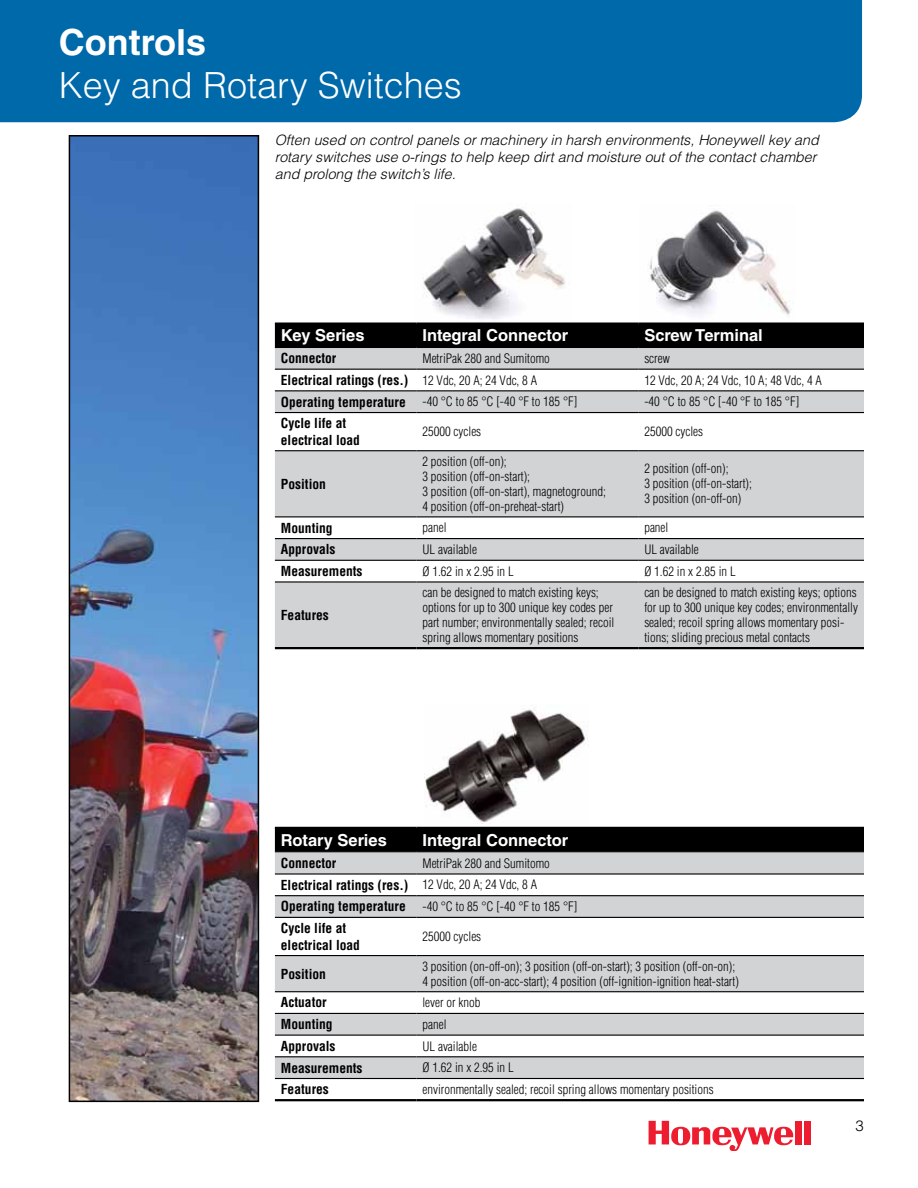
<style>
.page{position:relative;width:918px;height:1188px;background:#fff}
.page>*{position:absolute;margin:0;border:0;box-sizing:border-box;transform-origin:0 0}
.t1{font:300 36px "Helvetica LT Std";color:#fff}
.t2{font:700 36px "Helvetica LT Std";color:#fff}
.t3{font:700 16.5px "Helvetica LT Std";color:#fff}
.t4{font:300 15px "Helvetica LT Std";color:#000}
.t5{font:italic 300 14.25px/17.1px "Helvetica LT Std";color:#000}
.t6{font:700 condensed 13.5px/16.5px "Helvetica LT Std";color:#000}
.t7{font:300 condensed 12.75px/15px "Helvetica LT Std";color:#000}
.s1{font-weight:300;font-size:12.75px}
.s2{font-weight:700;font-size:13.5px}
</style>
<div class="page">
<svg style="left:649px;top:1121px;width:161px;height:30px"></svg>
<img style="left:648px;top:210px;width:142px;height:105px">
<img style="left:423px;top:208px;width:143px;height:112px">
<div style="left:0;top:0;width:862px;height:122px;background:#0069aa"></div>
<div style="left:275px;top:325px;width:589px;height:22px;background:#000"></div>
<svg style="left:275px;top:348px;width:589px;height:299px;fill:#d1d3d4"></svg>
<hr style="left:275px;top:347px;width:141px;height:1px;background:#000">
<hr style="left:416px;top:347px;width:222px;height:1px;background:#000">
<hr style="left:638px;top:347px;width:226px;height:1px;background:#000">
<hr style="left:275px;top:322px;width:141px;height:3px;background:#000">
<hr style="left:416px;top:322px;width:222px;height:3px;background:#000">
<hr style="left:638px;top:322px;width:226px;height:3px;background:#000">
<hr style="left:275px;top:647px;width:141px;height:2px;background:#000">
<hr style="left:416px;top:647px;width:222px;height:2px;background:#000">
<hr style="left:638px;top:647px;width:226px;height:2px;background:#000">
<hr style="left:275px;top:560px;width:141px;height:1px;background:#000">
<hr style="left:416px;top:560px;width:222px;height:1px;background:#000">
<hr style="left:638px;top:560px;width:226px;height:1px;background:#000">
<hr style="left:275px;top:581px;width:141px;height:2px;background:#000">
<hr style="left:416px;top:581px;width:222px;height:2px;background:#000">
<hr style="left:638px;top:581px;width:226px;height:2px;background:#000">
<hr style="left:275px;top:369px;width:141px;height:1px;background:#000">
<hr style="left:416px;top:369px;width:222px;height:1px;background:#000">
<hr style="left:638px;top:369px;width:226px;height:1px;background:#000">
<hr style="left:275px;top:390px;width:141px;height:1px;background:#000">
<hr style="left:416px;top:390px;width:222px;height:1px;background:#000">
<hr style="left:638px;top:390px;width:226px;height:1px;background:#000">
<hr style="left:275px;top:412px;width:141px;height:1px;background:#000">
<hr style="left:416px;top:412px;width:222px;height:1px;background:#000">
<hr style="left:638px;top:412px;width:226px;height:1px;background:#000">
<hr style="left:275px;top:450px;width:141px;height:1px;background:#000">
<hr style="left:416px;top:450px;width:222px;height:1px;background:#000">
<hr style="left:638px;top:450px;width:226px;height:1px;background:#000">
<hr style="left:275px;top:516px;width:141px;height:1px;background:#000">
<hr style="left:416px;top:516px;width:222px;height:1px;background:#000">
<hr style="left:638px;top:516px;width:226px;height:1px;background:#000">
<hr style="left:275px;top:538px;width:141px;height:1px;background:#000">
<hr style="left:416px;top:538px;width:222px;height:1px;background:#000">
<hr style="left:638px;top:538px;width:226px;height:1px;background:#000">
<img style="left:72px;top:138px;width:184px;height:961px">
<div style="left:69px;top:135px;width:190px;height:967px;border:2px solid #000"></div>
<div style="left:275px;top:829px;width:589px;height:22px;background:#000"></div>
<svg style="left:275px;top:852px;width:589px;height:226px;fill:#d1d3d4"></svg>
<hr style="left:275px;top:851px;width:141px;height:1px;background:#000">
<hr style="left:416px;top:851px;width:448px;height:1px;background:#000">
<hr style="left:275px;top:827px;width:141px;height:2px;background:#000">
<hr style="left:416px;top:827px;width:448px;height:2px;background:#000">
<hr style="left:275px;top:1099px;width:141px;height:2px;background:#000">
<hr style="left:416px;top:1099px;width:448px;height:2px;background:#000">
<hr style="left:275px;top:873px;width:141px;height:2px;background:#000">
<hr style="left:416px;top:873px;width:448px;height:2px;background:#000">
<hr style="left:275px;top:895px;width:141px;height:1px;background:#000">
<hr style="left:416px;top:895px;width:448px;height:1px;background:#000">
<hr style="left:275px;top:917px;width:141px;height:1px;background:#000">
<hr style="left:416px;top:917px;width:448px;height:1px;background:#000">
<hr style="left:275px;top:955px;width:141px;height:1px;background:#000">
<hr style="left:416px;top:955px;width:448px;height:1px;background:#000">
<hr style="left:275px;top:991px;width:141px;height:1px;background:#000">
<hr style="left:416px;top:991px;width:448px;height:1px;background:#000">
<hr style="left:275px;top:1013px;width:141px;height:1px;background:#000">
<hr style="left:416px;top:1013px;width:448px;height:1px;background:#000">
<hr style="left:275px;top:1035px;width:141px;height:1px;background:#000">
<hr style="left:416px;top:1035px;width:448px;height:1px;background:#000">
<hr style="left:275px;top:1056px;width:141px;height:1px;background:#000">
<hr style="left:416px;top:1056px;width:448px;height:1px;background:#000">
<hr style="left:275px;top:1078px;width:141px;height:1px;background:#000">
<hr style="left:416px;top:1078px;width:448px;height:1px;background:#000">
<img style="left:424px;top:709px;width:165px;height:113px">
<h1 class="t2" style="left:59px;top:20px;width:149px">Controls</h1>
<h1 class="t1" style="left:59px;top:63px;width:404px">Key and Rotary Switches</h1>
<p class="t5" style="left:275px;top:132px;width:545px">Often used on control panels or machinery in harsh environments, Honeywell key and rotary switches use o-rings to help keep dirt and moisture out of the contact chamber and prolong the switch’s life.</p>
<p class="t3" style="left:281px;top:326px;width:85px">Key Series</p>
<p class="t3" style="left:422px;top:326px;width:147px">Integral Connector</p>
<p class="t3" style="left:644px;top:326px;width:120px">Screw Terminal</p>
<p class="t6" style="left:281px;top:350px;width:57px">Connector</p>
<p class="t7" style="left:422px;top:351px;width:129px">MetriPak 280 and Sumitomo</p>
<p class="t7" style="left:644px;top:351px;width:27px">screw</p>
<p class="t6" style="left:281px;top:372px;width:258px">Electrical ratings (res.) <span class="s1">12 Vdc, 20 A; 24 Vdc, 8 A</span></p>
<p class="t7" style="left:644px;top:372px;width:179px">12 Vdc, 20 A; 24 Vdc, 10 A; 48 Vdc, 4 A</p>
<p class="t7" style="left:281px;top:394px;width:298px"><span class="s2">Operating temperature</span> -40 °C to 85 °C [-40 °F to 185 °F]</p>
<p class="t7" style="left:644px;top:394px;width:156px">-40 °C to 85 °C [-40 °F to 185 °F]</p>
<p class="t6" style="left:281px;top:415px;width:81px">Cycle life at electrical load</p>
<p class="t7" style="left:422px;top:424px;width:60px">25000 cycles</p>
<p class="t7" style="left:644px;top:424px;width:60px">25000 cycles</p>
<p class="t6" style="left:281px;top:475px;width:47px">Position</p>
<p class="t7" style="left:422px;top:454px;width:185px">2 position (off-on);<br>3 position (off-on-start);<br>3 position (off-on-start), magnetoground;<br>4 position (off-on-preheat-start)</p>
<p class="t7" style="left:644px;top:461px;width:109px">2 position (off-on);<br>3 position (off-on-start);<br>3 position (on-off-on)</p>
<p class="t6" style="left:281px;top:519px;width:53px">Mounting</p>
<p class="t7" style="left:422px;top:520px;width:26px">panel</p>
<p class="t7" style="left:644px;top:520px;width:26px">panel</p>
<p class="t6" style="left:281px;top:541px;width:56px">Approvals</p>
<p class="t7" style="left:422px;top:542px;width:56px">UL available</p>
<p class="t7" style="left:644px;top:542px;width:56px">UL available</p>
<p class="t6" style="left:281px;top:563px;width:83px">Measurements</p>
<p class="t7" style="left:422px;top:564px;width:93px">Ø 1.62 in x 2.95 in L</p>
<p class="t7" style="left:644px;top:564px;width:93px">Ø 1.62 in x 2.85 in L</p>
<p class="t6" style="left:281px;top:607px;width:49px">Features</p>
<p class="t7" style="left:422px;top:585px;width:193px">can be designed to match existing keys; options for up to 300 unique key codes per part number; environmentally sealed; recoil spring allows momentary positions</p>
<p class="t7" style="left:644px;top:585px;width:215px">can be designed to match existing keys; options for up to 300 unique key codes; environmentally sealed; recoil spring allows momentary posi&shy;tions; sliding precious metal contacts</p>
<p class="t3" style="left:281px;top:830px;width:107px">Rotary Series</p>
<p class="t3" style="left:422px;top:830px;width:147px">Integral Connector</p>
<p class="t6" style="left:281px;top:855px;width:57px">Connector</p>
<p class="t7" style="left:422px;top:856px;width:129px">MetriPak 280 and Sumitomo</p>
<p class="t6" style="left:281px;top:876px;width:258px">Electrical ratings (res.) <span class="s1">12 Vdc, 20 A; 24 Vdc, 8 A</span></p>
<p class="t7" style="left:281px;top:899px;width:298px"><span class="s2">Operating temperature</span> -40 °C to 85 °C [-40 °F to 185 °F]</p>
<p class="t6" style="left:281px;top:920px;width:81px">Cycle life at electrical load</p>
<p class="t7" style="left:422px;top:929px;width:60px">25000 cycles</p>
<p class="t6" style="left:281px;top:965px;width:47px">Position</p>
<p class="t7" style="left:422px;top:959px;width:318px">3 position (on-off-on); 3 position (off-on-start); 3 position (off-on-on);<br>4 position (off-on-acc-start); 4 position (off-ignition-ignition heat-start)</p>
<p class="t6" style="left:281px;top:994px;width:47px">Actuator</p>
<p class="t7" style="left:422px;top:995px;width:60px">lever or knob</p>
<p class="t6" style="left:281px;top:1016px;width:53px">Mounting</p>
<p class="t7" style="left:422px;top:1017px;width:26px">panel</p>
<p class="t6" style="left:281px;top:1038px;width:56px">Approvals</p>
<p class="t7" style="left:422px;top:1038px;width:56px">UL available</p>
<p class="t6" style="left:281px;top:1059px;width:83px">Measurements</p>
<p class="t7" style="left:422px;top:1060px;width:93px">Ø 1.62 in x 2.95 in L</p>
<p class="t6" style="left:281px;top:1081px;width:49px">Features</p>
<p class="t7" style="left:422px;top:1082px;width:293px">environmentally sealed; recoil spring allows momentary positions</p>
<p class="t4" style="left:856px;top:1117px;width:10px">3</p>
</div>
